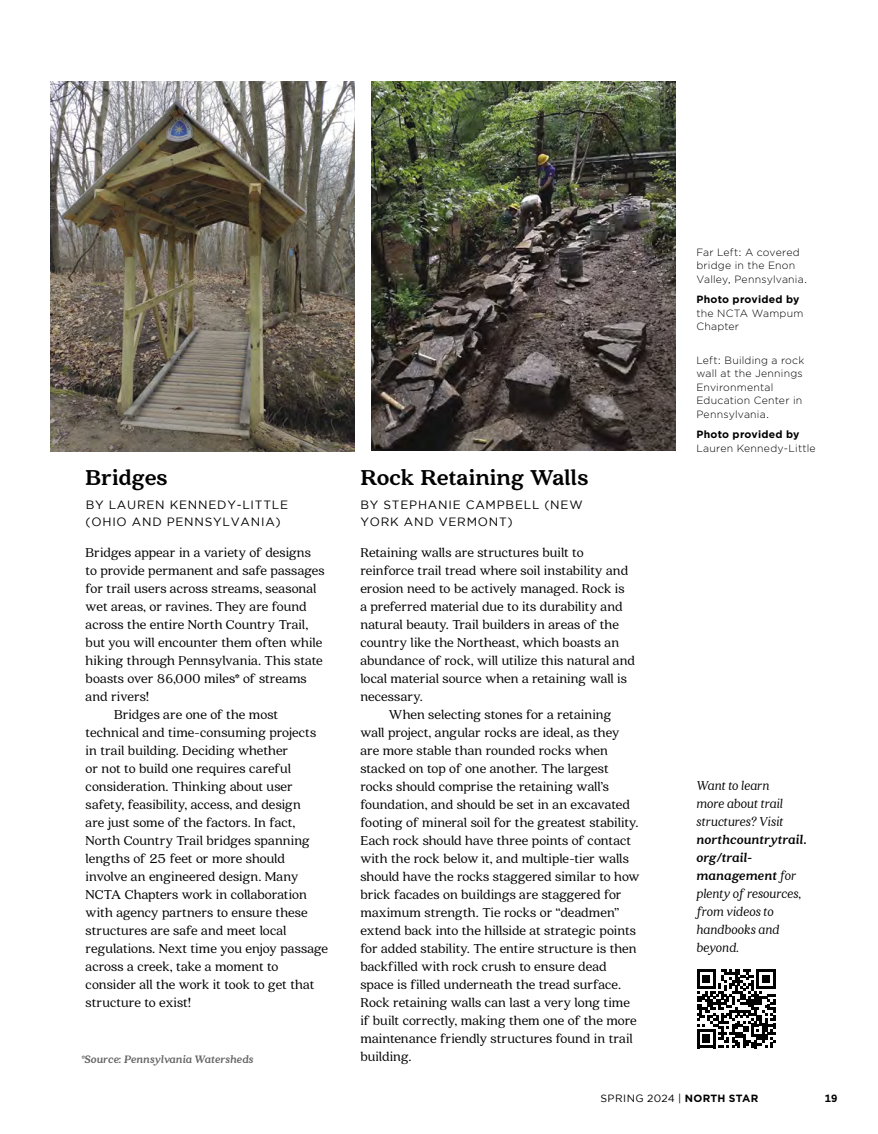
<style>
.page{position:relative;width:878px;height:1134px;background:#fff}
.page>*{position:absolute;margin:0;border:0;box-sizing:border-box;transform-origin:0 0}
.t1{font:900 24px "Quincy CF";letter-spacing:-.01em;color:#000}
.t2{font:14.25px "Quincy CF";letter-spacing:-.005em;color:#000}
.t3{font:italic 14.25px/18px "Quincy CF";color:#000}
.t4{font:12px/16.5px "Gotham";letter-spacing:.065em;color:#000}
.t5{font:italic 900 12px "Quincy CF";color:#636363}
.t6{font:300 10.5px/13.5px "Gotham";letter-spacing:.02em;color:#000}
.t7{font:700 10.5px "Gotham";letter-spacing:.02em;color:#000}
.t8{font:10.5px "Gotham";letter-spacing:.04em;color:#000}
.s1{font-weight:900}
.s2{font-weight:700}
</style>
<div class="page">
<img style="left:50px;top:81px;width:304px;height:370px">
<img style="left:372px;top:81px;width:303px;height:370px">
<svg style="left:697px;top:969px;width:78px;height:79px"></svg>
<h1 class="t1" style="left:86px;top:463px;width:84px">Bridges</h1>
<h1 class="t1" style="left:360px;top:463px;width:230px">Rock Retaining Walls</h1>
<p class="t4" style="left:86px;top:497px;width:204px">BY LAUREN KENNEDY-LITTLE (OHIO AND PENNSYLVANIA)</p>
<p class="t4" style="left:360px;top:497px;width:224px">BY STEPHANIE CAMPBELL (NEW<br>YORK AND VERMONT)</p>
<p class="t2" style="left:86px;top:544px;width:227px">Bridges appear in a variety of designs</p>
<p class="t2" style="left:86px;top:562px;width:240px">to provide permanent and safe passages</p>
<p class="t2" style="left:86px;top:580px;width:232px">for trail users across streams, seasonal</p>
<p class="t2" style="left:86px;top:598px;width:223px">wet areas, or ravines. They are found</p>
<p class="t2" style="left:86px;top:616px;width:224px">across the entire North Country Trail,</p>
<p class="t2" style="left:86px;top:634px;width:238px">but you will encounter them often while</p>
<p class="t2" style="left:86px;top:652px;width:238px">hiking through Pennsylvania. This state</p>
<p class="t2" style="left:86px;top:670px;width:223px">boasts over 86,000 miles* of streams</p>
<p class="t2" style="left:86px;top:688px;width:65px">and rivers!</p>
<p class="t2" style="left:114px;top:706px;width:165px">Bridges are one of the most</p>
<p class="t2" style="left:86px;top:724px;width:232px">technical and time-consuming projects</p>
<p class="t2" style="left:86px;top:742px;width:204px">in trail building. Deciding whether</p>
<p class="t2" style="left:86px;top:760px;width:207px">or not to build one requires careful</p>
<p class="t2" style="left:86px;top:778px;width:209px">consideration. Thinking about user</p>
<p class="t2" style="left:86px;top:796px;width:217px">safety, feasibility, access, and design</p>
<p class="t2" style="left:86px;top:814px;width:211px">are just some of the factors. In fact,</p>
<p class="t2" style="left:86px;top:832px;width:226px">North Country Trail bridges spanning</p>
<p class="t2" style="left:86px;top:850px;width:201px">lengths of 25 feet or more should</p>
<p class="t2" style="left:86px;top:868px;width:214px">involve an engineered design. Many</p>
<p class="t2" style="left:86px;top:886px;width:223px">NCTA Chapters work in collaboration</p>
<p class="t2" style="left:86px;top:904px;width:223px">with agency partners to ensure these</p>
<p class="t2" style="left:86px;top:922px;width:202px">structures are safe and meet local</p>
<p class="t2" style="left:86px;top:940px;width:244px">regulations. Next time you enjoy passage</p>
<p class="t2" style="left:86px;top:958px;width:194px">across a creek, take a moment to</p>
<p class="t2" style="left:86px;top:976px;width:230px">consider all the work it took to get that</p>
<p class="t2" style="left:86px;top:994px;width:107px">structure to exist!</p>
<p class="t5" style="left:81px;top:1052px;width:174px">*Source: Pennsylvania Watersheds</p>
<p class="t2" style="left:360px;top:544px;width:225px">Retaining walls are structures built to</p>
<p class="t2" style="left:360px;top:562px;width:269px">reinforce trail tread where soil instability and</p>
<p class="t2" style="left:360px;top:580px;width:266px">erosion need to be actively managed. Rock is</p>
<p class="t2" style="left:360px;top:598px;width:264px">a preferred material due to its durability and</p>
<p class="t2" style="left:360px;top:616px;width:260px">natural beauty. Trail builders in areas of the</p>
<p class="t2" style="left:360px;top:634px;width:260px">country like the Northeast, which boasts an</p>
<p class="t2" style="left:360px;top:652px;width:276px">abundance of rock, will utilize this natural and</p>
<p class="t2" style="left:360px;top:670px;width:268px">local material source when a retaining wall is</p>
<p class="t2" style="left:360px;top:688px;width:64px">necessary.</p>
<p class="t2" style="left:389px;top:706px;width:224px">When selecting stones for a retaining</p>
<p class="t2" style="left:360px;top:724px;width:261px">wall project, angular rocks are ideal, as they</p>
<p class="t2" style="left:360px;top:742px;width:249px">are more stable than rounded rocks when</p>
<p class="t2" style="left:360px;top:760px;width:250px">stacked on top of one another. The largest</p>
<p class="t2" style="left:360px;top:778px;width:250px">rocks should comprise the retaining wall’s</p>
<p class="t2" style="left:360px;top:796px;width:271px">foundation, and should be set in an excavated</p>
<p class="t2" style="left:360px;top:814px;width:280px">footing of mineral soil for the greatest stability.</p>
<p class="t2" style="left:360px;top:832px;width:272px">Each rock should have three points of contact</p>
<p class="t2" style="left:360px;top:850px;width:270px">with the rock below it, and multiple-tier walls</p>
<p class="t2" style="left:360px;top:868px;width:281px">should have the rocks staggered similar to how</p>
<p class="t2" style="left:360px;top:886px;width:263px">brick facades on buildings are staggered for</p>
<p class="t2" style="left:360px;top:904px;width:260px">maximum strength. Tie rocks or “deadmen”</p>
<p class="t2" style="left:360px;top:922px;width:277px">extend back into the hillside at strategic points</p>
<p class="t2" style="left:360px;top:940px;width:278px">for added stability. The entire structure is then</p>
<p class="t2" style="left:360px;top:958px;width:248px">backfilled with rock crush to ensure dead</p>
<p class="t2" style="left:360px;top:976px;width:262px">space is filled underneath the tread surface.</p>
<p class="t2" style="left:360px;top:994px;width:271px">Rock retaining walls can last a very long time</p>
<p class="t2" style="left:360px;top:1012px;width:278px">if built correctly, making them one of the more</p>
<p class="t2" style="left:360px;top:1030px;width:274px">maintenance friendly structures found in trail</p>
<p class="t2" style="left:360px;top:1048px;width:53px">building.</p>
<p class="t6" style="left:696px;top:245px;width:112px">Far Left: A covered bridge in the Enon<br>Valley, Pennsylvania.</p>
<p class="t7" style="left:696px;top:292px;width:105px">Photo provided by</p>
<p class="t6" style="left:696px;top:306px;width:108px">the NCTA Wampum<br>Chapter</p>
<p class="t6" style="left:696px;top:353px;width:109px">Left: Building a rock wall at the Jennings<br>Environmental<br>Education Center in<br>Pennsylvania.</p>
<p class="t7" style="left:696px;top:427px;width:105px">Photo provided by</p>
<p class="t6" style="left:696px;top:441px;width:121px">Lauren Kennedy-Little</p>
<p class="t3" style="left:696px;top:777px;width:89px">Want to learn more about trail structures? Visit</p>
<p class="t3" style="left:696px;top:831px;width:112px"><span class="s1">northcountrytrail. org/trail&shy;management</span> for plenty of resources, from videos to handbooks and beyond.</p>
<p class="t8" style="left:600px;top:1092px;width:159px">SPRING 2024 | <span class="s2">NORTH STAR</span></p>
<p class="t7" style="left:824px;top:1091px;width:14px">19</p>
</div>
